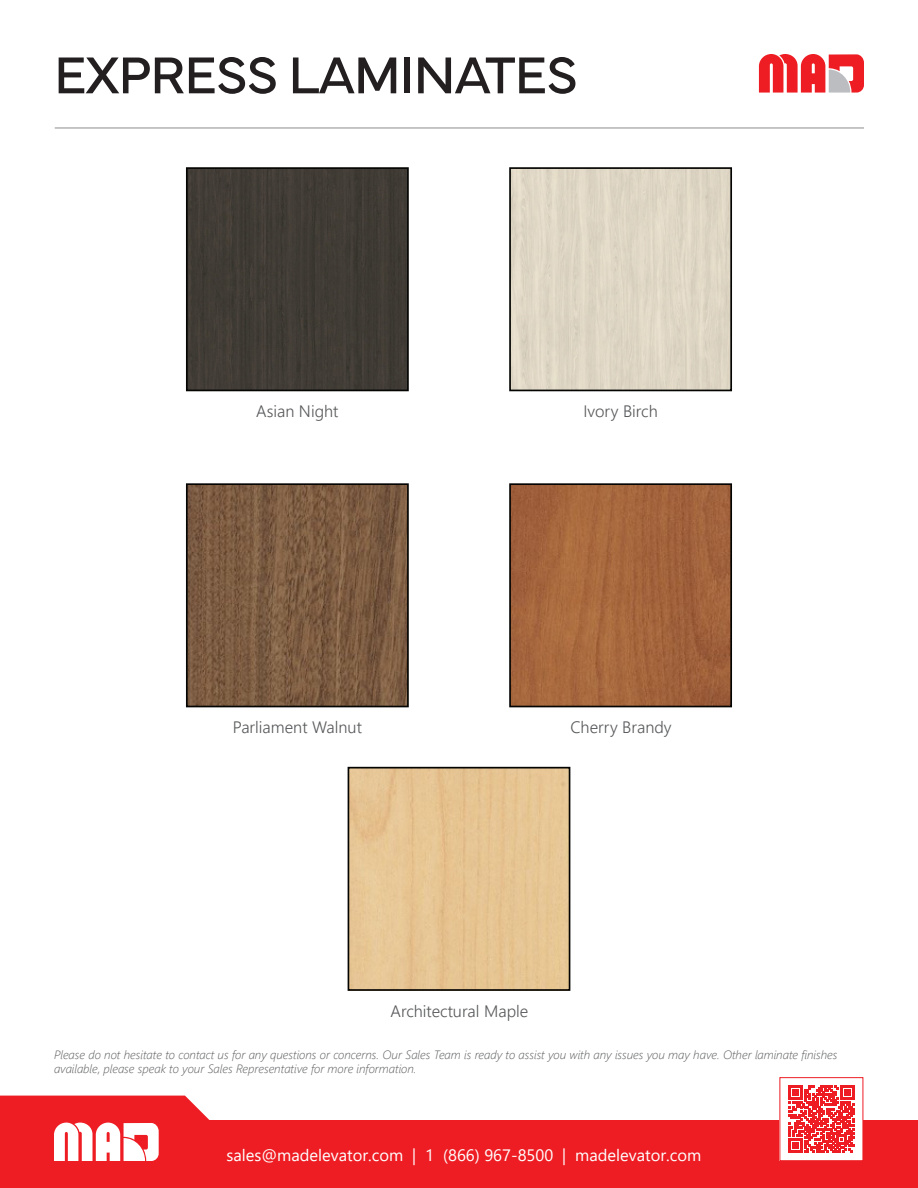
<style>
.page{position:relative;width:918px;height:1188px;background:#fff}
.page>*{position:absolute;margin:0;border:0;box-sizing:border-box;transform-origin:0 0}
.t1{font:54px "Mundial";letter-spacing:-.02em;color:#231f20}
.t2{font:300 16.5px "Segoe UI";color:#57585a}
.t3{font:16.5px "Segoe UI";color:#fff}
.t4{font:italic 300 12px/14.4px "Segoe UI";color:#57585a}
</style>
<div class="page">
<div style="left:139px;top:1120px;width:779px;height:68px;background:#ee1d23"></div>
<div style="left:780px;top:1078px;width:83px;height:83px;background:#fff"></div>
<svg style="left:788px;top:1086px;width:67px;height:67px"></svg>
<div style="left:780px;top:1077px;width:83px;height:84px;border:1px solid #ee1d23"></div>
<svg style="left:0;top:1096px;width:210px;height:92px"></svg>
<hr style="left:55px;top:127px;width:809px;height:2px;background:#b3b3b3">
<div style="left:189px;top:170px;width:217px;height:218px;background:#403c35"></div>
<div style="left:186px;top:167px;width:223px;height:224px;border:2px solid #040503"></div>
<div style="left:512px;top:170px;width:217px;height:218px;background:#dfd6c4"></div>
<div style="left:509px;top:167px;width:223px;height:224px;border:2px solid #040503"></div>
<img style="left:189px;top:486px;width:217px;height:218px">
<div style="left:186px;top:483px;width:223px;height:224px;border:2px solid #040503"></div>
<img style="left:512px;top:486px;width:217px;height:218px">
<div style="left:509px;top:483px;width:223px;height:224px;border:2px solid #040503"></div>
<img style="left:351px;top:770px;width:216px;height:218px">
<div style="left:348px;top:767px;width:222px;height:224px;border:2px solid #040503"></div>
<svg style="left:759px;top:54px;width:105px;height:39px"></svg>
<h1 class="t1" style="left:54px;top:33px;width:525px">EXPRESS LAMINATES</h1>
<h2 class="t2" style="left:256px;top:396px;width:84px">Asian Night</h2>
<h2 class="t2" style="left:583px;top:396px;width:76px">Ivory Birch</h2>
<h2 class="t2" style="left:233px;top:712px;width:131px">Parliament Walnut</h2>
<h2 class="t2" style="left:570px;top:712px;width:103px">Cherry Brandy</h2>
<h2 class="t2" style="left:391px;top:995px;width:139px">Architectural Maple</h2>
<p class="t4" style="left:54px;top:1046px;width:785px">Please do not hesitate to contact us for any questions or concerns. Our Sales Team is ready to assist you with any issues you may have. Other laminate finishes available, please speak to your Sales Representative for more information.</p>
<h2 class="t3" style="left:227px;top:1140px;width:476px">sales@madelevator.com | 1 (866) 967-8500 | madelevator.com</h2>
</div>
